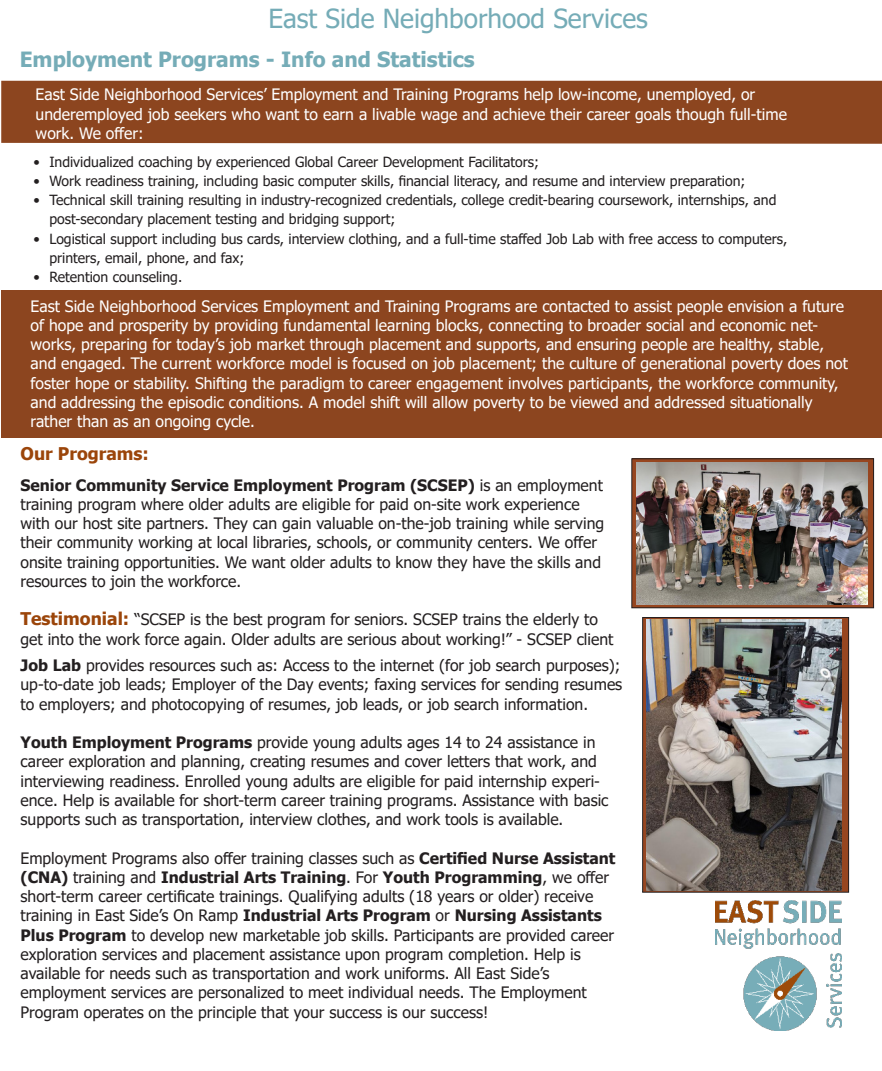
<style>
.page{position:relative;width:882px;height:1071px;background:#fff}
.page>*{position:absolute;margin:0;border:0;box-sizing:border-box;transform-origin:0 0}
.t1{font:26.25px "Tahoma";color:#75acb7}
.t2{font:700 21px "Tahoma";color:#75acb7}
.t3{font:700 17.5px "Tahoma";color:#9b450a}
.t4{font:15.75px/19.2px "Tahoma";color:#231f20}
.t5{font:15.75px/19.2px "Tahoma";color:#fff}
.t6{font:14px/19.2px "Tahoma";color:#231f20}
.s1{font-weight:700}
.s2{font-weight:700;font-size:17.5px;color:#9b450a}
</style>
<div class="page">
<div style="left:632px;top:459px;width:242px;height:149px;background:#974620"></div>
<div style="left:631px;top:458px;width:243px;height:150px;border:1px solid #231f20"></div>
<svg style="left:644px;top:619px;width:203px;height:272px;background:#925538"></svg>
<div style="left:642px;top:617px;width:207px;height:276px;border:1px solid #231f20"></div>
<div style="left:1px;top:290px;width:881px;height:148px;background:#8c451f"></div>
<img style="left:716px;top:901px;width:126px;height:129px">
<img style="left:647px;top:620px;width:195px;height:270px">
<img style="left:636px;top:462px;width:232px;height:142px">
<div style="left:1px;top:81px;width:881px;height:63px;background:#8c451f"></div>
<p class="t1" style="left:268px;top:1px;width:381px">East Side Neighborhood Services</p>
<p class="t2" style="left:20px;top:45px;width:456px">Employment Programs - Info and Statistics</p>
<p class="t5" style="left:36px;top:86px;width:753px">East Side Neighborhood Services’ Employment and Training Programs help low-income, unemployed, or underemployed job seekers who want to earn a livable wage and achieve their career goals though full-time work. We offer:</p>
<p class="t6" style="left:34px;top:153px;width:507px">• Individualized coaching by experienced Global Career Development Facilitators;</p>
<p class="t6" style="left:34px;top:172px;width:713px">• Work readiness training, including basic computer skills, financial literacy, and resume and interview preparation;</p>
<p class="t6" style="left:49px;top:191px;width:728px;text-indent:-16px">• Technical skill training resulting in industry-recognized credentials, college credit-bearing coursework, internships, and post-secondary placement testing and bridging support;</p>
<p class="t6" style="left:49px;top:230px;width:740px;text-indent:-16px">• Logistical support including bus cards, interview clothing, and a full-time staffed Job Lab with free access to computers, printers, email, phone, and fax;</p>
<p class="t6" style="left:34px;top:268px;width:150px">• Retention counseling.</p>
<p class="t5" style="left:31px;top:297px;width:819px">East Side Neighborhood Services Employment and Training Programs are contacted to assist people envision a future of hope and prosperity by providing fundamental learning blocks, connecting to broader social and economic net&shy;works, preparing for today’s job market through placement and supports, and ensuring people are healthy, stable, and engaged. The current workforce model is focused on job placement; the culture of generational poverty does not foster hope or stability. Shifting the paradigm to career engagement involves participants, the workforce community, and addressing the episodic conditions. A model shift will allow poverty to be viewed and addressed situationally rather than as an ongoing cycle.</p>
<p class="t3" style="left:21px;top:441px;width:130px">Our Programs:</p>
<p class="t4" style="left:21px;top:476px;width:585px"><span class="s1">Senior Community Service Employment Program (SCSEP)</span> is an employment training program where older adults are eligible for paid on-site work experience with our host site partners. They can gain valuable on-the-job training while serving their community working at local libraries, schools, or community centers. We offer onsite training opportunities. We want older adults to know they have the skills and resources to join the workforce.</p>
<p class="t4" style="left:21px;top:611px;width:594px"><span class="s2">Testimonial:</span> “SCSEP is the best program for seniors. SCSEP trains the elderly to get into the work force again. Older adults are serious about working!” - SCSEP client</p>
<p class="t4" style="left:21px;top:657px;width:603px"><span class="s1">Job Lab</span> provides resources such as: Access to the internet (for job search purposes); up-to-date job leads; Employer of the Day events; faxing services for sending resumes to employers; and photocopying of resumes, job leads, or job search information.</p>
<p class="t4" style="left:21px;top:734px;width:590px"><span class="s1">Youth Employment Programs</span> provide young adults ages 14 to 24 assistance in career exploration and planning, creating resumes and cover letters that work, and interviewing readiness. Enrolled young adults are eligible for paid internship experi&shy;ence. Help is available for short-term career training programs. Assistance with basic supports such as transportation, interview clothes, and work tools is available.</p>
<p class="t4" style="left:21px;top:849px;width:596px">Employment Programs also offer training classes such as <span class="s1">Certified Nurse Assistant (CNA)</span> training and <span class="s1">Industrial Arts Training</span>. For <span class="s1">Youth Programming</span>, we offer short-term career certificate trainings. Qualifying adults (18 years or older) receive training in East Side’s On Ramp <span class="s1">Industrial Arts Program</span> or <span class="s1">Nursing Assistants Plus Program</span> to develop new marketable job skills. Participants are provided career exploration services and placement assistance upon program completion. Help is</p>
<p class="t4" style="left:21px;top:965px;width:531px">available for needs such as transportation and work uniforms. All East Side’s</p>
<p class="t4" style="left:21px;top:984px;width:568px">employment services are personalized to meet individual needs. The Employment<br>Program operates on the principle that your success is our success!</p>
</div>
